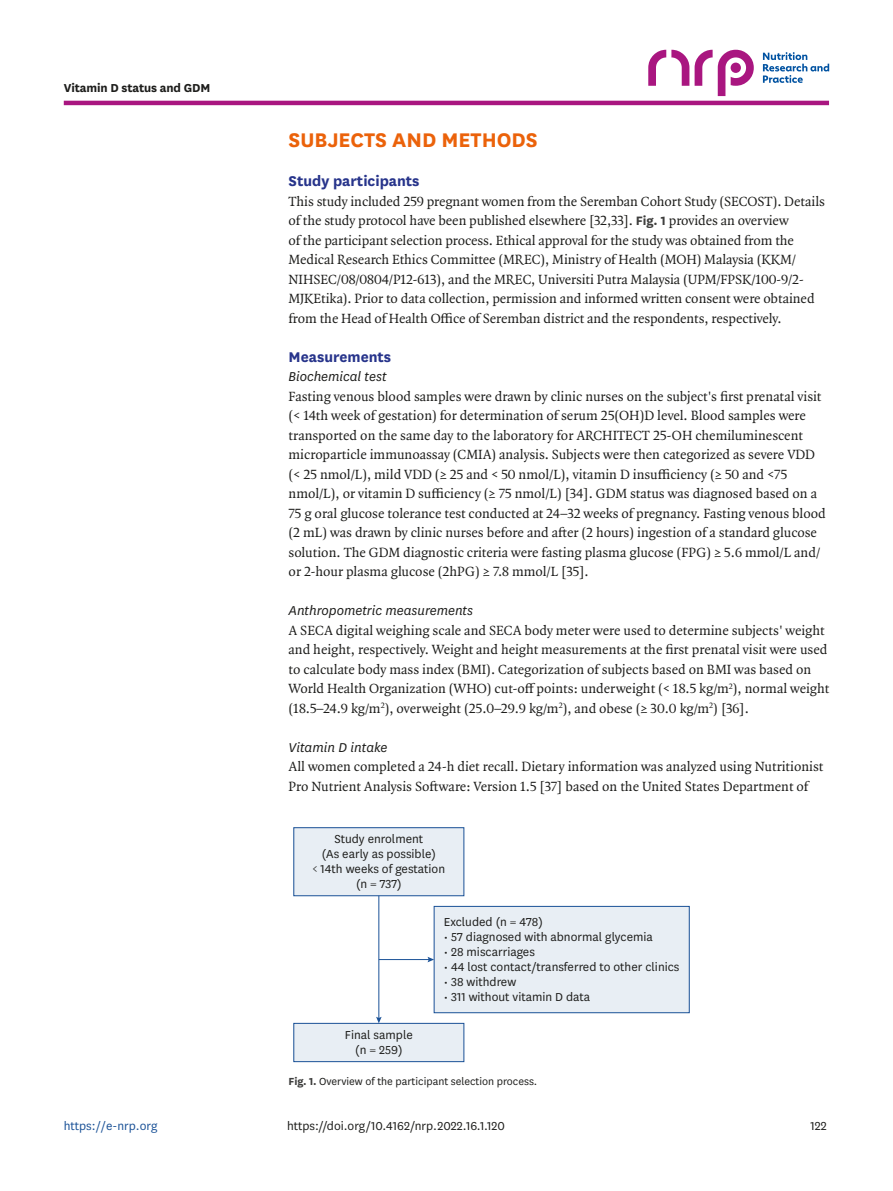
<style>
.page{position:relative;width:893px;height:1191px;background:#fff}
.page>*{position:absolute;margin:0;border:0;box-sizing:border-box;transform-origin:0 0}
.body_title1{font:700 23.1px "National";color:#eb620a}
.body_title2_stacked{font:700 16.5px "National";color:#27348b}
.body_title2{font:700 16.5px "National";color:#27348b}
.body_title3{font:italic 15px "National";color:#1d1d1b}
.body_p_first{font:14.25px/19.5px "Quadraat OT";color:#1d1d1b}
.doi_running_footer{font:13.5px/15px "National";color:#1d1d1b;text-align:center}
.alt-title-type{font:700 13.5px "National";letter-spacing:-.01em;color:#1d1d1b}
.t1{font:13.5px "National";color:#1b5297}
.fig_caption{font:12px "National";color:#1d1d1b}
.s1{font-family:"National";font-weight:700;color:#3d3d3c}
.s2{font-weight:700;color:#3d3d3c}
</style>
<div class="page">
<hr style="left:64px;top:101px;width:765px;height:4px;background:#a91680">
<svg style="left:695px;top:50px;width:59px;height:46px"></svg>
<svg style="left:648px;top:50px;width:41px;height:36px"></svg>
<svg style="left:763px;top:52px;width:66px;height:31px"></svg>
<div style="left:293px;top:827px;width:171px;height:69px;border:1px solid #1b5297"></div>
<div style="left:294px;top:827px;width:170px;height:68px;background:#e8eef4"></div>
<div style="left:293px;top:1023px;width:171px;height:39px;border:1px solid #1b5297"></div>
<div style="left:294px;top:1023px;width:170px;height:38px;background:#e8eef4"></div>
<div style="left:434px;top:906px;width:255px;height:106px;background:#e8eef4"></div>
<hr style="left:378px;top:895px;width:1px;height:124px;background:#1b5297">
<svg style="left:376px;top:1016px;width:6px;height:7px"></svg>
<hr style="left:379px;top:959px;width:51px;height:1px;background:#1b5297">
<svg style="left:428px;top:956px;width:6px;height:6px"></svg>
<p class="alt-title-type" style="left:64px;top:78px;width:148px">Vitamin D status and GDM</p>
<p class="t1" style="left:64px;top:1116px;width:95px">https://e-nrp.org</p>
<p class="body_title1" style="left:289px;top:124px;width:251px">SUBJECTS AND METHODS</p>
<p class="body_title2_stacked" style="left:289px;top:169px;width:133px">Study participants</p>
<p class="body_p_first" style="left:289px;top:191px;width:538px">This study included 259 pregnant women from the Seremban Cohort Study (SECOST). Details of the study protocol have been published elsewhere [32,33]. <span class="s1">Fig. 1</span> provides an overview<br>of the participant selection process. Ethical approval for the study was obtained from the Medical Research Ethics Committee (MREC), Ministry of Health (MOH) Malaysia (KKM/ NIHSEC/08/0804/P12-613), and the MREC, Universiti Putra Malaysia (UPM/FPSK/100-9/2- MJKEtika). Prior to data collection, permission and informed written consent were obtained from the Head of Health Office of Seremban district and the respondents, respectively.</p>
<p class="body_title2" style="left:289px;top:345px;width:104px">Measurements</p>
<p class="body_title3" style="left:289px;top:367px;width:99px">Biochemical test</p>
<p class="body_p_first" style="left:289px;top:386px;width:539px">Fasting venous blood samples were drawn by clinic nurses on the subject's first prenatal visit (&lt; 14th week of gestation) for determination of serum 25(OH)D level. Blood samples were transported on the same day to the laboratory for ARCHITECT 25-OH chemiluminescent microparticle immunoassay (CMIA) analysis. Subjects were then categorized as severe VDD (&lt; 25 nmol/L), mild VDD (≥ 25 and &lt; 50 nmol/L), vitamin D insufficiency (≥ 50 and &lt;75 nmol/L), or vitamin D sufficiency (≥ 75 nmol/L) [34]. GDM status was diagnosed based on a 75 g oral glucose tolerance test conducted at 24–32 weeks of pregnancy. Fasting venous blood (2 mL) was drawn by clinic nurses before and after (2 hours) ingestion of a standard glucose solution. The GDM diagnostic criteria were fasting plasma glucose (FPG) ≥ 5.6 mmol/L and/ or 2-hour plasma glucose (2hPG) ≥ 7.8 mmol/L [35].</p>
<p class="body_title3" style="left:289px;top:601px;width:186px">Anthropometric measurements</p>
<p class="body_p_first" style="left:289px;top:620px;width:542px">A SECA digital weighing scale and SECA body meter were used to determine subjects' weight and height, respectively. Weight and height measurements at the first prenatal visit were used to calculate body mass index (BMI). Categorization of subjects based on BMI was based on World Health Organization (WHO) cut-off points: underweight (&lt; 18.5 kg/m<sup>2</sup>), normal weight (18.5–24.9 kg/m<sup>2</sup>), overweight (25.0–29.9 kg/m<sup>2</sup>), and obese (≥ 30.0 kg/m<sup>2</sup>) [36].</p>
<p class="body_title3" style="left:289px;top:738px;width:100px">Vitamin D intake</p>
<p class="body_p_first" style="left:289px;top:757px;width:536px">All women completed a 24-h diet recall. Dietary information was analyzed using Nutritionist<br>Pro Nutrient Analysis Software: Version 1.5 [37] based on the United States Department of</p>
<p class="doi_running_footer" style="left:312px;top:830px;width:134px">Study enrolment<br>(As early as possible)<br>&lt; 14th weeks of gestation (n = 737)</p>
<p class="doi_running_footer" style="left:345px;top:1026px;width:69px">Final sample (n = 259)</p>
<p class="doi_running_footer" style="left:444px;top:913px;width:100px">Excluded (n = 478)</p>
<p class="doi_running_footer" style="left:444px;top:928px;width:210px">• 57 diagnosed with abnormal glycemia</p>
<p class="doi_running_footer" style="left:444px;top:943px;width:93px">• 28 miscarriages</p>
<p class="doi_running_footer" style="left:444px;top:958px;width:237px">• 44 lost contact/transferred to other clinics</p>
<p class="doi_running_footer" style="left:444px;top:973px;width:74px">• 38 withdrew</p>
<p class="doi_running_footer" style="left:444px;top:988px;width:148px">• 311 without vitamin D data</p>
<p class="fig_caption" style="left:289px;top:1073px;width:250px"><span class="s2">Fig. 1.</span> Overview of the participant selection process.</p>
<p class="doi_running_footer" style="left:287px;top:1117px;width:219px">https://doi.org/10.4162/nrp.2022.16.1.120</p>
<p class="doi_running_footer" style="left:810px;top:1117px;width:18px">122</p>
</div>
